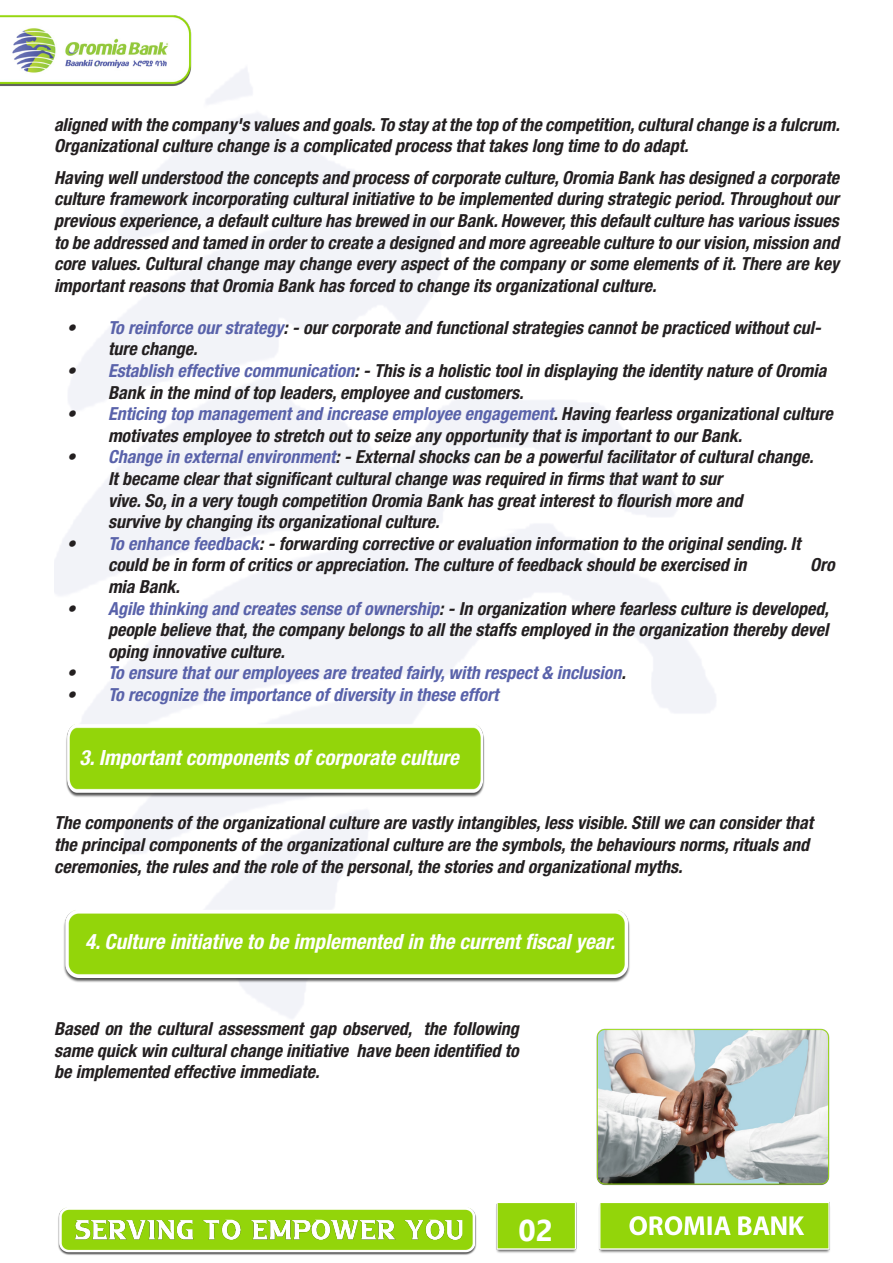
<style>
.page{position:relative;width:893px;height:1263px;background:#fff}
.page>*{position:absolute;margin:0;border:0;box-sizing:border-box;transform-origin:0 0}
.t1{font:700 30px "Ebrima";color:#fff}
.t2{font:21px "Helvetica Neue W01 77 Bd Cn Obl";color:#fff}
.t3{font:18px/21.6px "Helvetica Neue W01 77 Bd Cn Obl";color:#231f20}
.t4{font:18px "Helvetica Neue W01 77 Bd Cn Obl";color:#5962aa}
.s1{color:#5962aa}
.s2{color:#231f20}
</style>
<div class="page">
<img style="left:66px;top:722px;width:419px;height:88px">
<img style="left:58px;top:1207px;width:419px;height:48px">
<img style="left:0;top:15px;width:225px;height:80px">
<img style="left:496px;top:1202px;width:334px;height:51px">
<img style="left:68px;top:1207px;width:401px;height:48px">
<img style="left:63px;top:900px;width:567px;height:96px">
<img style="left:596px;top:1028px;width:234px;height:157px">
<p class="t3" style="left:54px;top:113px;width:787px">aligned with the company's values and goals. To stay at the top of the competition, cultural change is a fulcrum.<br>Organizational culture change is a complicated process that takes long time to do adapt.</p>
<p class="t3" style="left:54px;top:166px;width:787px;text-align:justify">Having well understood the concepts and process of corporate culture, Oromia Bank has designed a corporate culture framework incorporating cultural initiative to be implemented during strategic period. Throughout our previous experience, a default culture has brewed in our Bank. However, this default culture has various issues to be addressed and tamed in order to create a designed and more agreeable culture to our vision, mission and core values. Cultural change may change every aspect of the company or some elements of it. There are key important reasons that Oromia Bank has forced to change its organizational culture.</p>
<p class="t3" style="left:108px;top:316px;width:715px;text-indent:-41px">• <span class="s1">To reinforce our strategy</span>: - our corporate and functional strategies cannot be practiced without cul&shy;ture change.</p>
<p class="t3" style="left:108px;top:360px;width:720px;text-indent:-41px">• <span class="s1">Establish effective communication</span>: - This is a holistic tool in displaying the identity nature of Oromia<br>Bank in the mind of top leaders, employee and customers.</p>
<p class="t3" style="left:108px;top:403px;width:726px;text-indent:-41px">• <span class="s1">Enticing top management and increase employee engagement</span>. Having fearless organizational culture motivates employee to stretch out to seize any opportunity that is important to our Bank.</p>
<p class="t3" style="left:108px;top:446px;width:707px;text-indent:-41px">• <span class="s1">Change in external environment</span>: - External shocks can be a powerful facilitator of cultural change.<br>It became clear that significant cultural change was required in firms that want to sur<br>vive. So, in a very tough competition Oromia Bank has great interest to flourish more and<br>survive by changing its organizational culture.</p>
<p class="t3" style="left:108px;top:532px;width:694px;text-indent:-41px">• <span class="s1">To enhance feedback</span>: - forwarding corrective or evaluation information to the original sending. It could be in form of critics or appreciation. The culture of feedback should be exercised in</p>
<p class="t3" style="left:810px;top:554px;width:26px">Oro</p>
<p class="t3" style="left:108px;top:576px;width:73px">mia Bank.</p>
<p class="t3" style="left:108px;top:597px;width:722px;text-align:justify;text-indent:-41px">• <span class="s1">Agile thinking and creates sense of ownership</span>: - In organization where fearless culture is developed, people believe that, the company belongs to all the staffs employed in the organization thereby devel oping innovative culture.</p>
<p class="t4" style="left:67px;top:662px;width:560px"><span class="s2">•</span> To ensure that our employees are treated fairly, with respect &amp; inclusion<span class="s2">.</span></p>
<p class="t4" style="left:67px;top:684px;width:433px"><span class="s2">•</span> To recognize the importance of diversity in these effort</p>
<p class="t2" style="left:80px;top:745px;width:381px">3. Important components of corporate culture</p>
<p class="t3" style="left:54px;top:812px;width:760px">The components of the organizational culture are vastly intangibles, less visible. Still we can consider that the principal components of the organizational culture are the symbols, the behaviours norms, rituals and ceremonies, the rules and the role of the personal, the stories and organizational myths.</p>
<p class="t2" style="left:85px;top:929px;width:532px">4. Culture initiative to be implemented in the current fiscal year.</p>
<p class="t3" style="left:54px;top:1018px;width:466px;text-align:justify">Based on the cultural assessment gap observed, the following same quick win cultural change initiative have been identified to be implemented effective immediate.</p>
<p class="t1" style="left:519px;top:1206px;width:36px">02</p>
</div>
